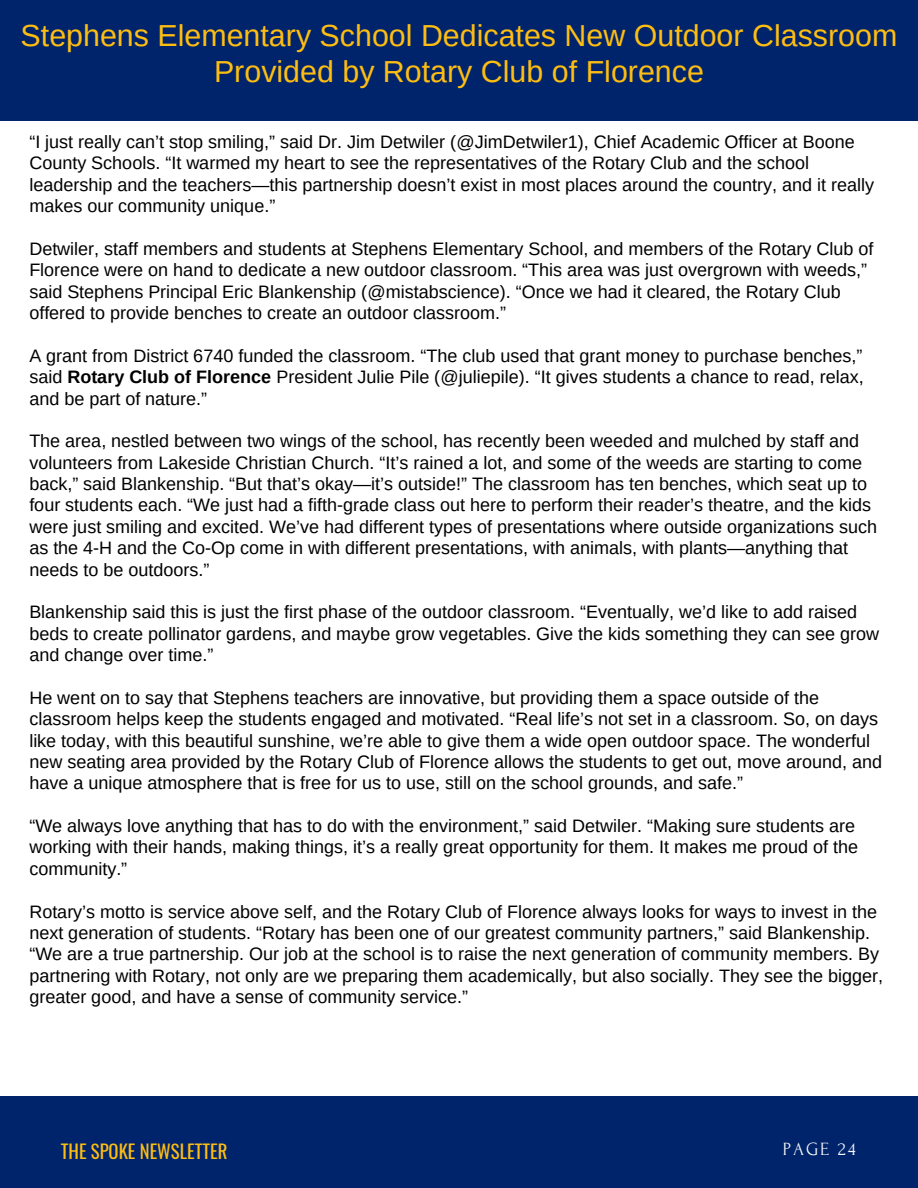
<style>
.page{position:relative;width:918px;height:1188px;background:#fff}
.page>*{position:absolute;margin:0;border:0;box-sizing:border-box;transform-origin:0 0}
.t1{font:30.45px/36px "Arimo";color:#febd11;text-align:center}
.t2{font:18.75px "Oswald";color:#febd11}
.t3{font:18.6px "Forum";letter-spacing:.1em;color:#fafafa}
.t4{font:18px/21.3px "Arimo";color:#000}
.s1{font-weight:700}
</style>
<div class="page">
<div style="left:0;top:1096px;width:918px;height:92px;background:#00246c"></div>
<div style="left:0;top:0;width:918px;height:120px;background:#00246c"></div>
<h1 class="t1" style="left:21px;top:17px;width:878px">Stephens Elementary School Dedicates New Outdoor Classroom<br>Provided by Rotary Club of Florence</h1>
<p class="t4" style="left:29px;top:131px;width:846px">“I just really can’t stop smiling,” said Dr. Jim Detwiler (@JimDetwiler1), Chief Academic Officer at Boone County Schools. “It warmed my heart to see the representatives of the Rotary Club and the school leadership and the teachers—this partnership doesn’t exist in most places around the country, and it really makes our community unique.”</p>
<p class="t4" style="left:29px;top:238px;width:846px">Detwiler, staff members and students at Stephens Elementary School, and members of the Rotary Club of Florence were on hand to dedicate a new outdoor classroom. “This area was just overgrown with weeds,” said Stephens Principal Eric Blankenship (@mistabscience). “Once we had it cleared, the Rotary Club offered to provide benches to create an outdoor classroom.”</p>
<p class="t4" style="left:29px;top:345px;width:836px;text-align:justify">A grant from District 6740 funded the classroom. “The club used that grant money to purchase benches,” said <span class="s1">Rotary Club of Florence</span> President Julie Pile (@juliepile). “It gives students a chance to read, relax, and be part of nature.”</p>
<p class="t4" style="left:29px;top:430px;width:849px">The area, nestled between two wings of the school, has recently been weeded and mulched by staff and volunteers from Lakeside Christian Church. “It’s rained a lot, and some of the weeds are starting to come back,” said Blankenship. “But that’s okay—it’s outside!” The classroom has ten benches, which seat up to four students each. “We just had a fifth-grade class out here to perform their reader’s theatre, and the kids were just smiling and excited. We’ve had different types of presentations where outside organizations such as the 4-H and the Co-Op come in with different presentations, with animals, with plants—anything that needs to be outdoors.”</p>
<p class="t4" style="left:29px;top:601px;width:851px">Blankenship said this is just the first phase of the outdoor classroom. “Eventually, we’d like to add raised beds to create pollinator gardens, and maybe grow vegetables. Give the kids something they can see grow and change over time.”</p>
<p class="t4" style="left:29px;top:687px;width:854px">He went on to say that Stephens teachers are innovative, but providing them a space outside of the classroom helps keep the students engaged and motivated. “Real life’s not set in a classroom. So, on days like today, with this beautiful sunshine, we’re able to give them a wide open outdoor space. The wonderful new seating area provided by the Rotary Club of Florence allows the students to get out, move around, and have a unique atmosphere that is free for us to use, still on the school grounds, and safe.”</p>
<p class="t4" style="left:29px;top:815px;width:830px">“We always love anything that has to do with the environment,” said Detwiler. “Making sure students are working with their hands, making things, it’s a really great opportunity for them. It makes me proud of the community.”</p>
<p class="t4" style="left:29px;top:901px;width:855px">Rotary’s motto is service above self, and the Rotary Club of Florence always looks for ways to invest in the next generation of students. “Rotary has been one of our greatest community partners,” said Blankenship. “We are a true partnership. Our job at the school is to raise the next generation of community members. By partnering with Rotary, not only are we preparing them academically, but also socially. They see the bigger, greater good, and have a sense of community service.”</p>
<p class="t2" style="left:61px;top:1137px;width:168px">THE SPOKE NEWSLETTER</p>
<p class="t3" style="left:783px;top:1139px;width:74px">PAGE 24</p>
</div>
